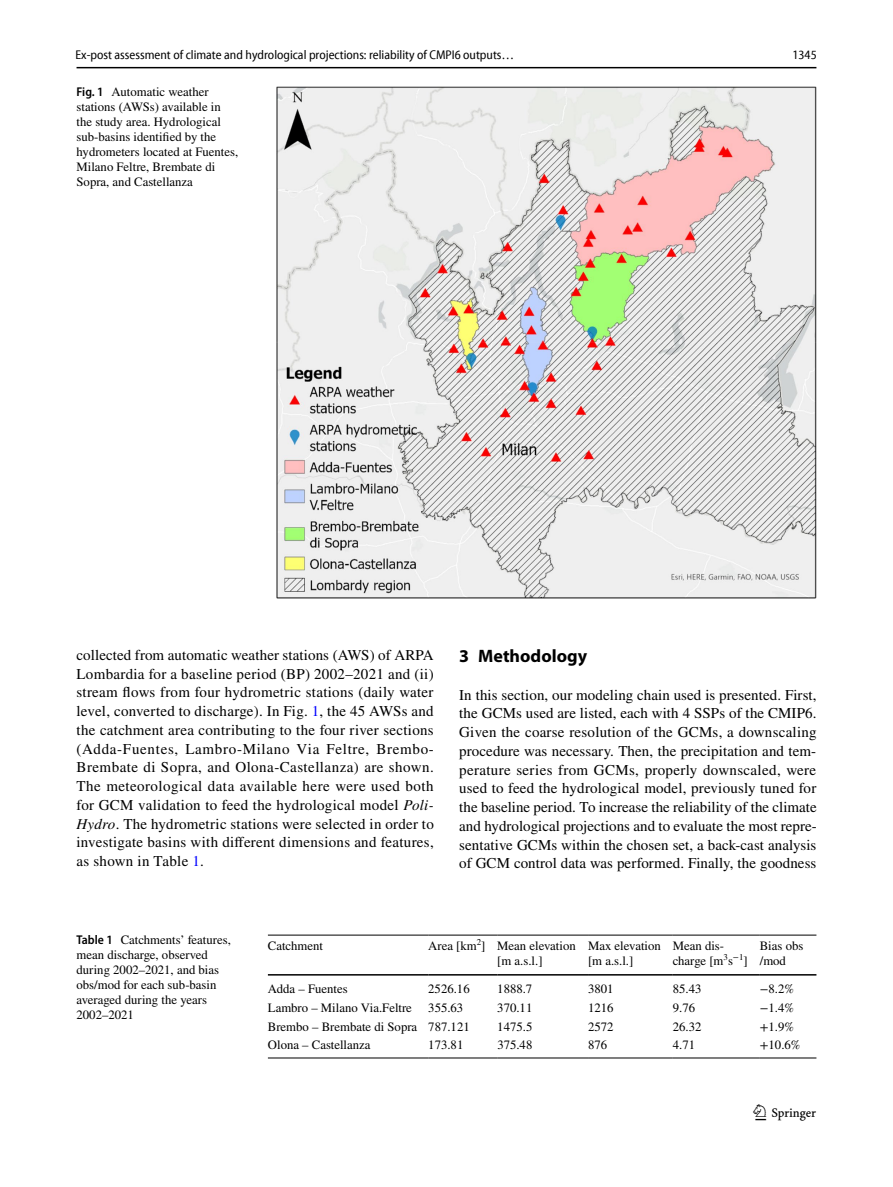
<style>
.page{position:relative;width:893px;height:1187px;background:#fff}
.page>*{position:absolute;margin:0;border:0;box-sizing:border-box;transform-origin:0 0}
.t1{font:22.5px "Springnew Regular 3";color:#000}
.t2{font:700 18px "Myriad Pro";color:#000}
.t3{font:15px/18.8px "STIX";letter-spacing:.015em;color:#000;text-align:justify}
.t4{font:12.75px/15px "STIX";color:#000}
.t5{font:semi-condensed 12.75px "Myriad Pro Unic";color:#000}
.s1{font-family:"Myriad Pro";font-weight:600;font-stretch:semi-condensed}
.s2{color:#00f}
.s3{font-style:italic}
</style>
<div class="page">
<hr style="left:77px;top:67px;width:739px;height:1px;background:#000">
<img style="left:276px;top:87px;width:540px;height:512px">
<hr style="left:268px;top:934px;width:160px;height:1px;background:#000">
<hr style="left:268px;top:974px;width:160px;height:1px;background:#000">
<hr style="left:428px;top:934px;width:69px;height:1px;background:#000">
<hr style="left:428px;top:974px;width:69px;height:1px;background:#000">
<hr style="left:497px;top:934px;width:91px;height:1px;background:#000">
<hr style="left:497px;top:974px;width:91px;height:1px;background:#000">
<hr style="left:588px;top:934px;width:85px;height:1px;background:#000">
<hr style="left:588px;top:974px;width:85px;height:1px;background:#000">
<hr style="left:673px;top:934px;width:87px;height:1px;background:#000">
<hr style="left:673px;top:974px;width:87px;height:1px;background:#000">
<hr style="left:760px;top:934px;width:56px;height:1px;background:#000">
<hr style="left:760px;top:974px;width:56px;height:1px;background:#000">
<hr style="left:268px;top:1057px;width:160px;height:1px;background:#000">
<hr style="left:428px;top:1057px;width:69px;height:1px;background:#000">
<hr style="left:497px;top:1057px;width:91px;height:1px;background:#000">
<hr style="left:588px;top:1057px;width:85px;height:1px;background:#000">
<hr style="left:673px;top:1057px;width:87px;height:1px;background:#000">
<hr style="left:760px;top:1057px;width:56px;height:1px;background:#000">
<p class="t5" style="left:76px;top:50px;width:440px">Ex-post assessment of climate and hydrological projections: reliability of CMPI6 outputs…</p>
<p class="t5" style="left:792px;top:50px;width:26px">1345</p>
<p class="t4" style="left:77px;top:85px;width:163px"><span class="s1">Fig. 1</span> Automatic weather stations (AWSs) available in the study area. Hydrological sub-basins identified by the hydrometers located at Fuentes,<br>Milano Feltre, Brembate di<br>Sopra, and Castellanza</p>
<p class="t3" style="left:77px;top:646px;width:359px">collected from automatic weather stations (AWS) of ARPA Lombardia for a baseline period (BP) 2002–2021 and (ii) stream flows from four hydrometric stations (daily water level, converted to discharge). In Fig. <span class="s2">1</span>, the 45 AWSs and the catchment area contributing to the four river sections (Adda-Fuentes, Lambro-Milano Via Feltre, Brembo-Brembate di Sopra, and Olona-Castellanza) are shown.<br>The meteorological data available here were used both for GCM validation to feed the hydrological model <span class="s3">Poli-Hydro</span>. The hydrometric stations were selected in order to investigate basins with different dimensions and features, as shown in Table <span class="s2">1</span>.</p>
<p class="t2" style="left:459px;top:644px;width:129px">3 Methodology</p>
<p class="t3" style="left:459px;top:686px;width:359px">In this section, our modeling chain used is presented. First, the GCMs used are listed, each with 4 SSPs of the CMIP6.<br>Given the coarse resolution of the GCMs, a downscaling procedure was necessary. Then, the precipitation and tem&shy;perature series from GCMs, properly downscaled, were used to feed the hydrological model, previously tuned for the baseline period. To increase the reliability of the climate and hydrological projections and to evaluate the most repre&shy;sentative GCMs within the chosen set, a back-cast analysis of GCM control data was performed. Finally, the goodness</p>
<p class="t4" style="left:77px;top:933px;width:156px"><span class="s1">Table 1</span> Catchments’ features, mean discharge, observed during 2002–2021, and bias obs/mod for each sub-basin averaged during the years<br>2002–2021</p>
<p class="t4" style="left:268px;top:939px;width:57px">Catchment</p>
<p class="t4" style="left:497px;top:939px;width:80px;text-indent:-69px">Area [km<sup>2</sup>] Mean elevation [m a.s.l.]</p>
<p class="t4" style="left:588px;top:939px;width:74px">Max elevation [m a.s.l.]</p>
<p class="t4" style="left:673px;top:939px;width:76px">Mean dis&shy;charge [m<sup>3</sup>s<sup>−1</sup>]</p>
<p class="t4" style="left:760px;top:939px;width:45px">Bias obs /mod</p>
<p class="t4" style="left:268px;top:982px;width:81px">Adda – Fuentes</p>
<p class="t4" style="left:428px;top:982px;width:43px">2526.16</p>
<p class="t4" style="left:497px;top:982px;width:37px">1888.7</p>
<p class="t4" style="left:588px;top:982px;width:27px">3801</p>
<p class="t4" style="left:673px;top:982px;width:30px">85.43</p>
<p class="t4" style="left:760px;top:982px;width:36px">−8.2%</p>
<p class="t4" style="left:268px;top:1000px;width:146px">Lambro – Milano Via.Feltre</p>
<p class="t4" style="left:428px;top:1000px;width:37px">355.63</p>
<p class="t4" style="left:497px;top:1000px;width:37px">370.11</p>
<p class="t4" style="left:588px;top:1000px;width:27px">1216</p>
<p class="t4" style="left:673px;top:1000px;width:24px">9.76</p>
<p class="t4" style="left:760px;top:1000px;width:36px">−1.4%</p>
<p class="t4" style="left:268px;top:1019px;width:203px">Brembo – Brembate di Sopra 787.121</p>
<p class="t4" style="left:497px;top:1019px;width:37px">1475.5</p>
<p class="t4" style="left:588px;top:1019px;width:27px">2572</p>
<p class="t4" style="left:673px;top:1019px;width:30px">26.32</p>
<p class="t4" style="left:760px;top:1019px;width:36px">+1.9%</p>
<p class="t4" style="left:268px;top:1038px;width:104px">Olona – Castellanza</p>
<p class="t4" style="left:428px;top:1038px;width:37px">173.81</p>
<p class="t4" style="left:497px;top:1038px;width:37px">375.48</p>
<p class="t4" style="left:588px;top:1038px;width:21px">876</p>
<p class="t4" style="left:673px;top:1038px;width:24px">4.71</p>
<p class="t4" style="left:760px;top:1038px;width:42px">+10.6%</p>
<h1 class="t1" style="left:755px;top:1104px;width:62px">1 3</h1>
</div>
